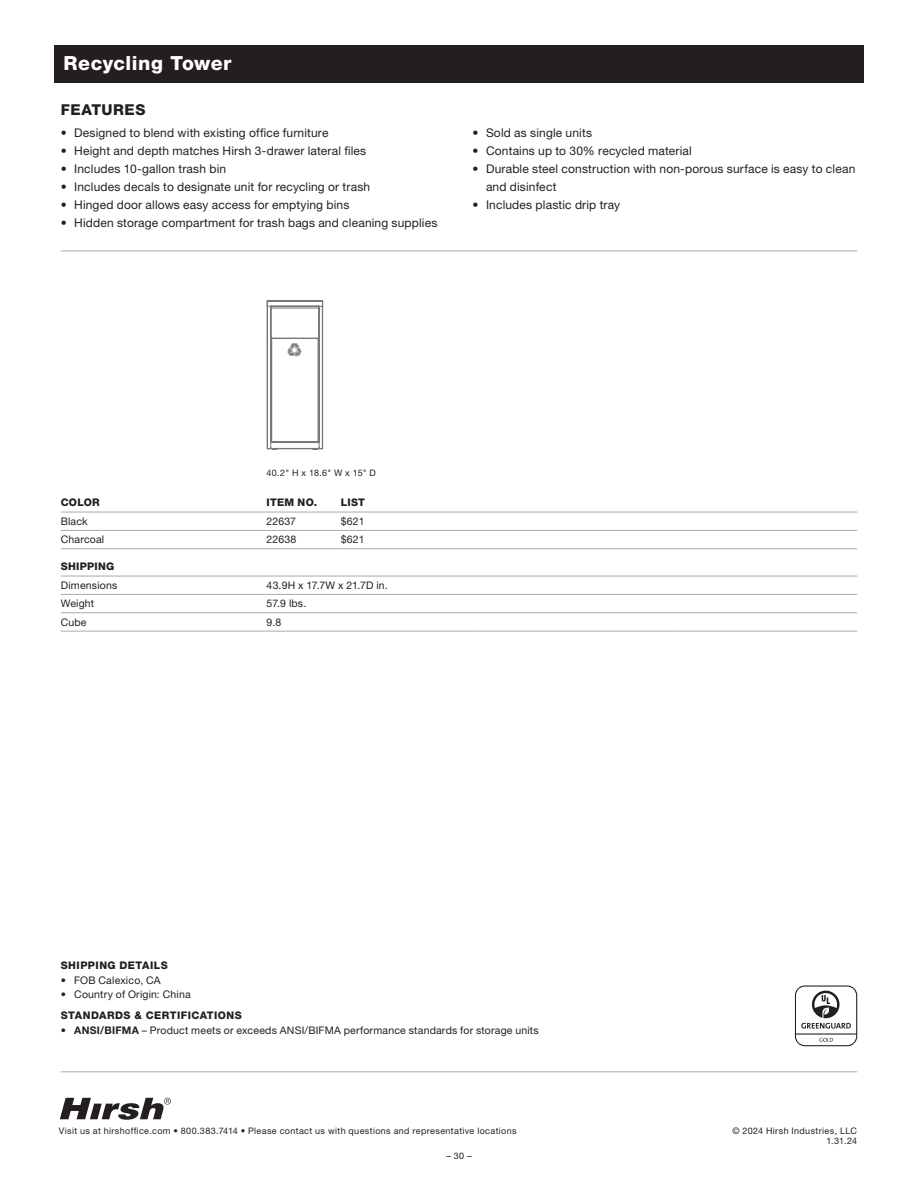
<style>
.page{position:relative;width:918px;height:1188px;background:#fff}
.page>*{position:absolute;margin:0;border:0;box-sizing:border-box;transform-origin:0 0}
.t1{font:800 19.5px "Helvetica Neue LT Std";letter-spacing:.025em;color:#fff}
.t2{font:800 15px "Helvetica Neue LT Std";letter-spacing:.035em;color:#231f20}
.t3{font:12px/18px "Helvetica Neue LT Std";letter-spacing:.015em;color:#231f20}
.t4{font:10.5px "Helvetica Neue LT Std";letter-spacing:.015em;color:#231f20}
.t5{font:800 10.5px "Helvetica Neue LT Std";letter-spacing:.04em;color:#231f20}
.t6{font:9px/9.6px "Helvetica Neue LT Std";letter-spacing:.045em;color:#231f20;text-align:right}
.s1{font-weight:700}
</style>
<div class="page">
<svg style="left:60px;top:1098px;width:111px;height:22px"></svg>
<div style="left:54px;top:45px;width:810px;height:38px;background:#231f20"></div>
<hr style="left:61px;top:251px;width:796px;height:1px;background:#a8a9ad">
<hr style="left:61px;top:1071px;width:796px;height:1px;background:#a8a9ad">
<hr style="left:61px;top:512px;width:206px;height:1px;background:#a8a9ad">
<hr style="left:267px;top:512px;width:74px;height:1px;background:#a8a9ad">
<hr style="left:341px;top:512px;width:131px;height:1px;background:#a8a9ad">
<hr style="left:472px;top:512px;width:75px;height:1px;background:#a8a9ad">
<hr style="left:547px;top:512px;width:131px;height:1px;background:#a8a9ad">
<hr style="left:678px;top:512px;width:75px;height:1px;background:#a8a9ad">
<hr style="left:753px;top:512px;width:104px;height:1px;background:#a8a9ad">
<hr style="left:61px;top:530px;width:206px;height:1px;background:#a8a9ad">
<hr style="left:61px;top:548px;width:206px;height:1px;background:#a8a9ad">
<hr style="left:267px;top:530px;width:74px;height:1px;background:#a8a9ad">
<hr style="left:267px;top:548px;width:74px;height:1px;background:#a8a9ad">
<hr style="left:341px;top:530px;width:131px;height:1px;background:#a8a9ad">
<hr style="left:341px;top:548px;width:131px;height:1px;background:#a8a9ad">
<hr style="left:472px;top:530px;width:75px;height:1px;background:#a8a9ad">
<hr style="left:547px;top:530px;width:131px;height:1px;background:#a8a9ad">
<hr style="left:678px;top:530px;width:75px;height:1px;background:#a8a9ad">
<hr style="left:472px;top:548px;width:75px;height:1px;background:#a8a9ad">
<hr style="left:547px;top:548px;width:131px;height:1px;background:#a8a9ad">
<hr style="left:678px;top:548px;width:75px;height:1px;background:#a8a9ad">
<hr style="left:753px;top:530px;width:104px;height:1px;background:#a8a9ad">
<hr style="left:753px;top:548px;width:104px;height:1px;background:#a8a9ad">
<hr style="left:61px;top:576px;width:206px;height:1px;background:#a8a9ad">
<hr style="left:267px;top:576px;width:205px;height:1px;background:#a8a9ad">
<hr style="left:472px;top:576px;width:206px;height:1px;background:#a8a9ad">
<hr style="left:678px;top:576px;width:179px;height:1px;background:#a8a9ad">
<hr style="left:61px;top:594px;width:206px;height:1px;background:#a8a9ad">
<hr style="left:61px;top:612px;width:206px;height:1px;background:#a8a9ad">
<hr style="left:61px;top:631px;width:206px;height:1px;background:#a8a9ad">
<hr style="left:267px;top:594px;width:205px;height:1px;background:#a8a9ad">
<hr style="left:267px;top:612px;width:205px;height:1px;background:#a8a9ad">
<hr style="left:267px;top:631px;width:205px;height:1px;background:#a8a9ad">
<hr style="left:472px;top:594px;width:206px;height:1px;background:#a8a9ad">
<hr style="left:472px;top:612px;width:206px;height:1px;background:#a8a9ad">
<hr style="left:472px;top:631px;width:206px;height:1px;background:#a8a9ad">
<hr style="left:678px;top:594px;width:179px;height:1px;background:#a8a9ad">
<hr style="left:678px;top:612px;width:179px;height:1px;background:#a8a9ad">
<hr style="left:678px;top:631px;width:179px;height:1px;background:#a8a9ad">
<svg style="left:266px;top:300px;width:58px;height:150px"></svg>
<svg style="left:795px;top:986px;width:62px;height:60px"></svg>
<p class="t1" style="left:64px;top:52px;width:170px">Recycling Tower</p>
<p class="t2" style="left:61px;top:101px;width:86px">FEATURES</p>
<p class="t3" style="left:61px;top:124px;width:269px">• Designed to blend with existing office furniture</p>
<p class="t3" style="left:61px;top:142px;width:307px">• Height and depth matches Hirsh 3-drawer lateral files</p>
<p class="t3" style="left:61px;top:160px;width:167px">• Includes 10-gallon trash bin</p>
<p class="t3" style="left:61px;top:178px;width:311px">• Includes decals to designate unit for recycling or trash</p>
<p class="t3" style="left:61px;top:196px;width:290px">• Hinged door allows easy access for emptying bins</p>
<p class="t3" style="left:61px;top:214px;width:378px">• Hidden storage compartment for trash bags and cleaning supplies</p>
<p class="t3" style="left:472px;top:124px;width:121px">• Sold as single units</p>
<p class="t3" style="left:472px;top:142px;width:221px">• Contains up to 30% recycled material</p>
<p class="t3" style="left:486px;top:160px;width:371px;text-indent:-14px">• Durable steel construction with non-porous surface is easy to clean and disinfect</p>
<p class="t3" style="left:472px;top:196px;width:149px">• Includes plastic drip tray</p>
<p class="t6" style="left:267px;top:468px;width:111px">40.2" H x 18.6" W x 15" D</p>
<p class="t5" style="left:61px;top:496px;width:41px">COLOR</p>
<p class="t5" style="left:267px;top:496px;width:52px">ITEM NO.</p>
<p class="t5" style="left:341px;top:496px;width:26px">LIST</p>
<p class="t4" style="left:61px;top:515px;width:28px">Black</p>
<p class="t4" style="left:267px;top:515px;width:31px">22637</p>
<p class="t4" style="left:341px;top:515px;width:25px">$621</p>
<p class="t4" style="left:61px;top:533px;width:45px">Charcoal</p>
<p class="t4" style="left:267px;top:533px;width:31px">22638</p>
<p class="t4" style="left:341px;top:533px;width:25px">$621</p>
<p class="t5" style="left:61px;top:560px;width:55px">SHIPPING</p>
<p class="t4" style="left:61px;top:579px;width:58px">Dimensions</p>
<p class="t4" style="left:267px;top:579px;width:123px">43.9H x 17.7W x 21.7D in.</p>
<p class="t4" style="left:61px;top:597px;width:35px">Weight</p>
<p class="t4" style="left:267px;top:597px;width:41px">57.9 lbs.</p>
<p class="t4" style="left:61px;top:616px;width:27px">Cube</p>
<p class="t4" style="left:267px;top:616px;width:16px">9.8</p>
<p class="t5" style="left:61px;top:959px;width:109px">SHIPPING DETAILS</p>
<p class="t4" style="left:61px;top:974px;width:101px">• FOB Calexico, CA</p>
<p class="t4" style="left:61px;top:988px;width:131px">• Country of Origin: China</p>
<p class="t5" style="left:61px;top:1009px;width:183px">STANDARDS &amp; CERTIFICATIONS</p>
<p class="t4" style="left:61px;top:1024px;width:479px"><span class="s1">• ANSI/BIFMA</span> – Product meets or exceeds ANSI/BIFMA performance standards for storage units</p>
<p class="t6" style="left:59px;top:1126px;width:459px">Visit us at hirshoffice.com • 800.383.7414 • Please contact us with questions and representative locations</p>
<p class="t6" style="left:732px;top:1126px;width:126px">© 2024 Hirsh Industries, LLC<br>1.31.24</p>
<p class="t6" style="left:446px;top:1151px;width:27px">– 30 –</p>
</div>
